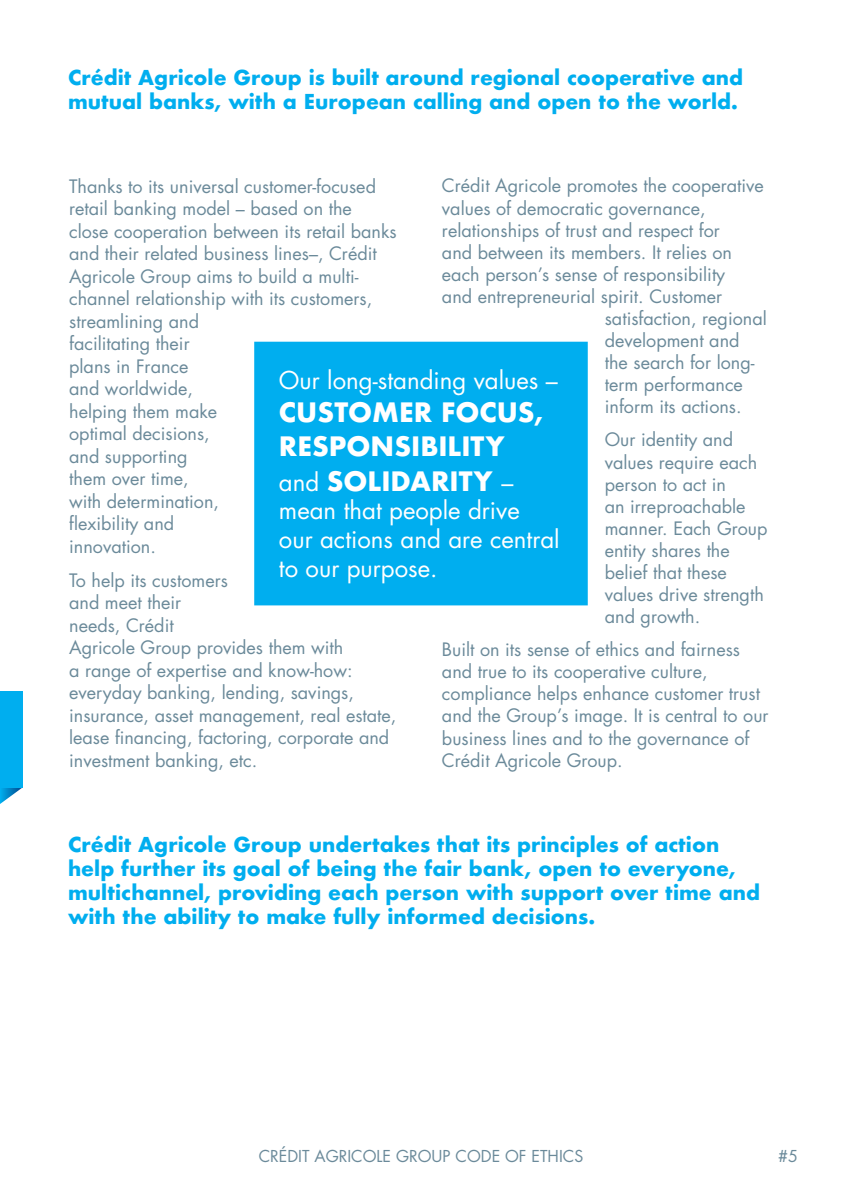
<style>
.page{position:relative;width:842px;height:1191px;background:#fff}
.page>*{position:absolute;margin:0;border:0;box-sizing:border-box;transform-origin:0 0}
.t1{font:700 26px/34px "Futura";color:#fff}
.t2{font:24px/28.8px "Futura";color:#fff}
.t3{font:700 20px/24px "Futura";color:#00aeef}
.t4{font:18px/22.4px "Futura";color:#6b8a9a}
.t5{font:16px "Futura";color:#6b8a9a}
.s1{font-weight:400;font-size:24px}
</style>
<div class="page">
<div style="left:255px;top:343px;width:332px;height:261px;background:#00aeef"></div>
<div style="left:254px;top:342px;width:334px;height:263px;border:2px solid #00aeef"></div>
<svg style="left:0;top:787px;width:22px;height:17px"></svg>
<div style="left:0;top:691px;width:22px;height:96px;background:#00aeef"></div>
<p class="t3" style="left:68px;top:65px;width:676px">Crédit Agricole Group is built around regional cooperative and mutual banks, with a European calling and open to the world.</p>
<p class="t4" style="left:69px;top:175px;width:329px">Thanks to its universal customer-focused retail banking model – based on the<br>close cooperation between its retail banks and their related business lines–, Crédit<br>Agricole Group aims to build a multi&shy;channel relationship with its customers, streamlining and<br>facilitating their<br>plans in France<br>and worldwide,<br>helping them make<br>optimal decisions,<br>and supporting<br>them over time,<br>with determination,<br>flexibility and<br>innovation.</p>
<p class="t4" style="left:69px;top:569px;width:329px">To help its customers<br>and meet their<br>needs, Crédit<br>Agricole Group provides them with<br>a range of expertise and know-how: everyday banking, lending, savings, insurance, asset management, real estate, lease financing, factoring, corporate and investment banking, etc.</p>
<p class="t4" style="left:442px;top:175px;width:323px">Crédit Agricole promotes the cooperative</p>
<p class="t4" style="left:442px;top:197px;width:265px">values of democratic governance,</p>
<p class="t4" style="left:442px;top:219px;width:279px">relationships of trust and respect for</p>
<p class="t4" style="left:442px;top:241px;width:292px">and between its members. It relies on</p>
<p class="t4" style="left:442px;top:263px;width:285px">each person’s sense of responsibility</p>
<p class="t4" style="left:442px;top:285px;width:282px">and entrepreneurial spirit. Customer</p>
<p class="t4" style="left:605px;top:307px;width:164px">satisfaction, regional</p>
<p class="t4" style="left:605px;top:329px;width:136px">development and</p>
<p class="t4" style="left:605px;top:351px;width:151px">the search for long-</p>
<p class="t4" style="left:605px;top:373px;width:140px">term performance</p>
<p class="t4" style="left:605px;top:395px;width:138px">inform its actions.</p>
<p class="t4" style="left:605px;top:429px;width:164px">Our identity and values require each person to act in<br>an irreproachable manner. Each Group entity shares the belief that these values drive strength and growth.</p>
<p class="t4" style="left:442px;top:639px;width:328px">Built on its sense of ethics and fairness and true to its cooperative culture, compliance helps enhance customer trust and the Group’s image. It is central to our business lines and to the governance of Crédit Agricole Group.</p>
<h2 class="t2" style="left:279px;top:366px;width:281px">Our long-standing values –</h2>
<h1 class="t1" style="left:279px;top:395px;width:266px">CUSTOMER FOCUS,<br>RESPONSIBILITY <span class="s1">and</span> SOLIDARITY <span class="s1">–</span></h1>
<h2 class="t2" style="left:279px;top:496px;width:282px">mean that people drive<br>our actions and are central to our purpose.</h2>
<p class="t3" style="left:68px;top:832px;width:693px">Crédit Agricole Group undertakes that its principles of action help further its goal of being the fair bank, open to everyone, multichannel, providing each person with support over time and with the ability to make fully informed decisions.</p>
<p class="t5" style="left:259px;top:1146px;width:326px">CRÉDIT AGRICOLE GROUP CODE OF ETHICS</p>
<p class="t5" style="left:778px;top:1146px;width:21px">#5</p>
</div>
